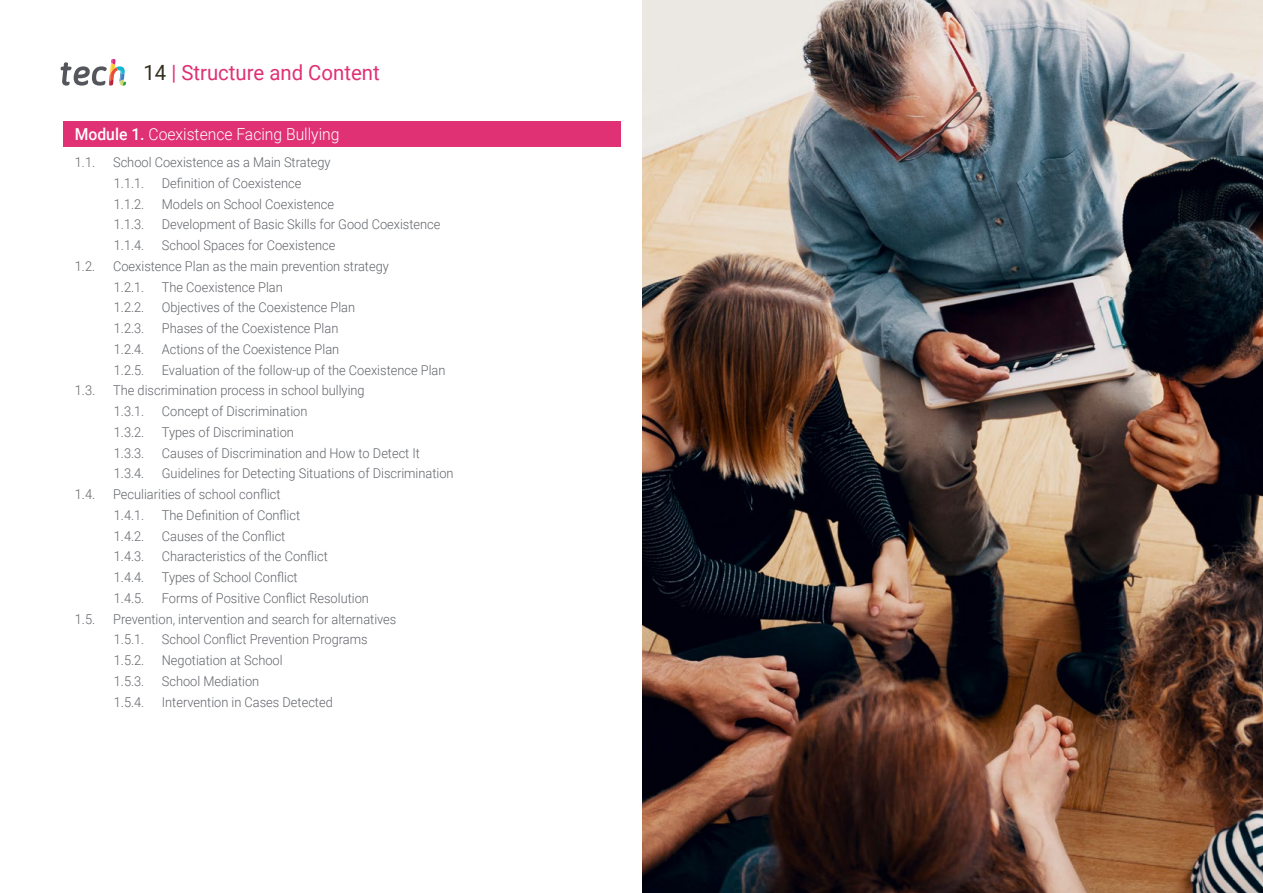
<style>
.page{position:relative;width:1263px;height:893px;background:#fff}
.page>*{position:absolute;margin:0;border:0;box-sizing:border-box;transform-origin:0 0}
.t1{font:21px "Roboto";color:#df3174}
.t2{font:300 16.5px "Roboto";color:#fff;scale:.95 1}
.t3{font:300 13.5px/20.7px "Roboto";color:#61646a;scale:.95 1}
.s1{color:#312e20}
.s2{font-weight:500}
</style>
<div class="page">
<div style="left:64px;top:121px;width:557px;height:25px;background:#df3174"></div>
<img style="left:642px;top:0;width:621px;height:893px">
<svg style="left:61px;top:59px;width:65px;height:27px"></svg>
<h1 class="t1" style="left:144px;top:57px;width:238px"><span class="s1">14</span> | Structure and Content</h1>
<p class="t2" style="left:75px;top:123px;width:280px"><span class="s2">Module 1.</span> Coexistence Facing Bullying</p>
<p class="t3" style="left:75px;top:151px;width:23px">1.1.</p>
<p class="t3" style="left:113px;top:151px;width:230px">School Coexistence as a Main Strategy<br>1.1.1.</p>
<p class="t3" style="left:162px;top:172px;width:148px">Definition of Coexistence</p>
<p class="t3" style="left:114px;top:193px;width:34px">1.1.2.</p>
<p class="t3" style="left:162px;top:193px;width:183px">Models on School Coexistence</p>
<p class="t3" style="left:114px;top:214px;width:34px">1.1.3.</p>
<p class="t3" style="left:162px;top:214px;width:295px">Development of Basic Skills for Good Coexistence</p>
<p class="t3" style="left:114px;top:234px;width:34px">1.1.4.</p>
<p class="t3" style="left:162px;top:234px;width:184px">School Spaces for Coexistence</p>
<p class="t3" style="left:75px;top:255px;width:23px">1.2.</p>
<p class="t3" style="left:113px;top:255px;width:292px">Coexistence Plan as the main prevention strategy<br>1.2.1.</p>
<p class="t3" style="left:162px;top:276px;width:129px">The Coexistence Plan</p>
<p class="t3" style="left:114px;top:297px;width:34px">1.2.2.</p>
<p class="t3" style="left:162px;top:297px;width:205px">Objectives of the Coexistence Plan</p>
<p class="t3" style="left:114px;top:317px;width:34px">1.2.3.</p>
<p class="t3" style="left:162px;top:317px;width:187px">Phases of the Coexistence Plan</p>
<p class="t3" style="left:114px;top:338px;width:34px">1.2.4.</p>
<p class="t3" style="left:162px;top:338px;width:188px">Actions of the Coexistence Plan</p>
<p class="t3" style="left:114px;top:359px;width:34px">1.2.5.</p>
<p class="t3" style="left:162px;top:359px;width:300px">Evaluation of the follow-up of the Coexistence Plan</p>
<p class="t3" style="left:75px;top:380px;width:23px">1.3.</p>
<p class="t3" style="left:113px;top:380px;width:266px">The discrimination process in school bullying<br>1.3.1.</p>
<p class="t3" style="left:162px;top:400px;width:155px">Concept of Discrimination</p>
<p class="t3" style="left:114px;top:421px;width:34px">1.3.2.</p>
<p class="t3" style="left:162px;top:421px;width:141px">Types of Discrimination</p>
<p class="t3" style="left:114px;top:442px;width:34px">1.3.3.</p>
<p class="t3" style="left:162px;top:442px;width:273px">Causes of Discrimination and How to Detect It</p>
<p class="t3" style="left:114px;top:463px;width:34px">1.3.4.</p>
<p class="t3" style="left:162px;top:463px;width:309px">Guidelines for Detecting Situations of Discrimination</p>
<p class="t3" style="left:75px;top:483px;width:23px">1.4.</p>
<p class="t3" style="left:113px;top:483px;width:178px">Peculiarities of school conflict<br>1.4.1.</p>
<p class="t3" style="left:162px;top:504px;width:147px">The Definition of Conflict</p>
<p class="t3" style="left:114px;top:525px;width:34px">1.4.2.</p>
<p class="t3" style="left:162px;top:525px;width:132px">Causes of the Conflict</p>
<p class="t3" style="left:114px;top:546px;width:34px">1.4.3.</p>
<p class="t3" style="left:162px;top:546px;width:176px">Characteristics of the Conflict</p>
<p class="t3" style="left:114px;top:566px;width:34px">1.4.4.</p>
<p class="t3" style="left:162px;top:566px;width:145px">Types of School Conflict</p>
<p class="t3" style="left:114px;top:587px;width:34px">1.4.5.</p>
<p class="t3" style="left:162px;top:587px;width:219px">Forms of Positive Conflict Resolution</p>
<p class="t3" style="left:75px;top:608px;width:23px">1.5.</p>
<p class="t3" style="left:113px;top:608px;width:300px">Prevention, intervention and search for alternatives<br>1.5.1.</p>
<p class="t3" style="left:162px;top:629px;width:218px">School Conflict Prevention Programs</p>
<p class="t3" style="left:114px;top:649px;width:34px">1.5.2.</p>
<p class="t3" style="left:162px;top:649px;width:129px">Negotiation at School</p>
<p class="t3" style="left:114px;top:670px;width:34px">1.5.3.</p>
<p class="t3" style="left:162px;top:670px;width:104px">School Mediation</p>
<p class="t3" style="left:114px;top:691px;width:34px">1.5.4.</p>
<p class="t3" style="left:162px;top:691px;width:181px">Intervention in Cases Detected</p>
</div>
